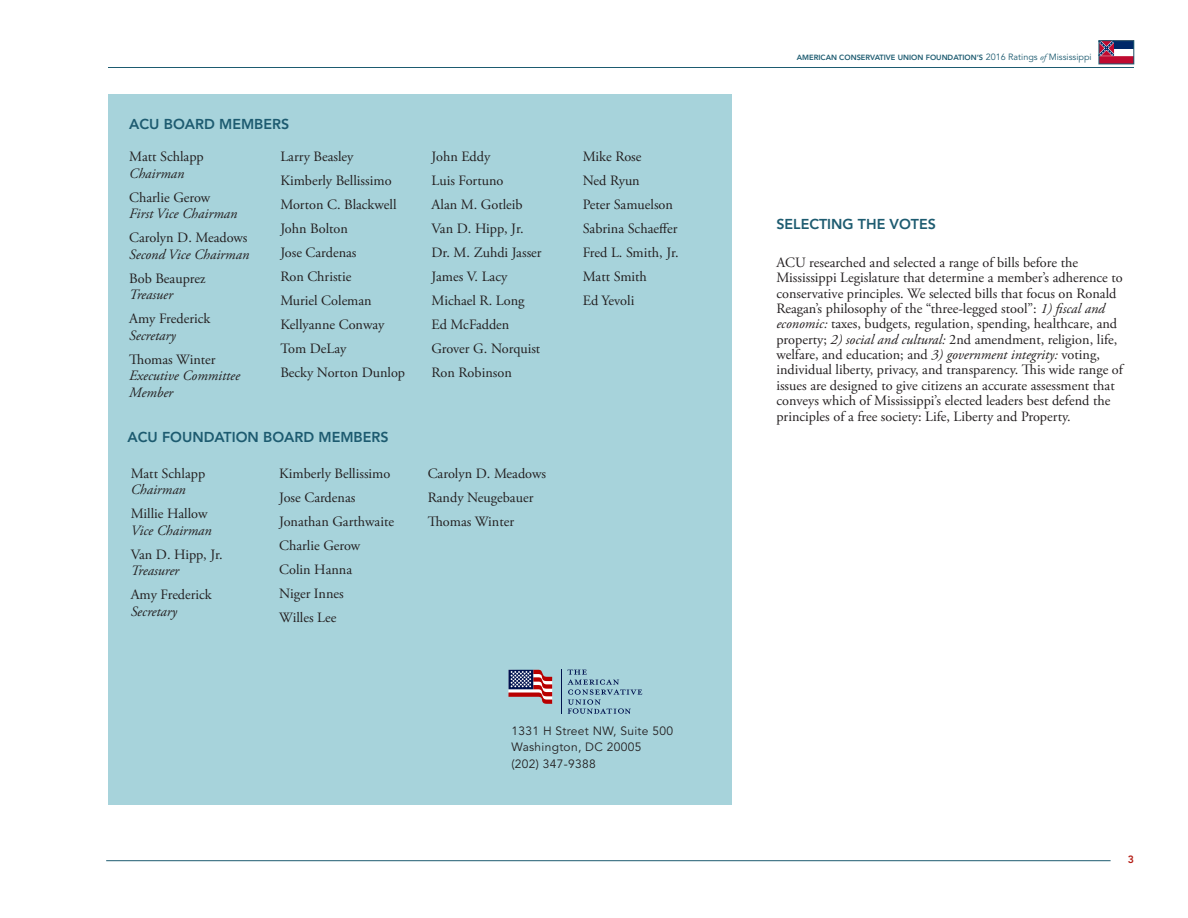
<style>
.page{position:relative;width:1188px;height:918px;background:#fff}
.page>*{position:absolute;margin:0;border:0;box-sizing:border-box;transform-origin:0 0}
.BODLISTING{font:14.25px/15.5px "Adobe Garamond Pro";color:#231f20}
.BODLISTING-2{font:italic 14.25px/16.5px "Adobe Garamond Pro";color:#231f20}
.BLUEALLCAPSTITLE{font:800 14.25px "Avenir";color:#1d5b70}
.t1{font:12px "Avenir";letter-spacing:.025em;color:#231f20}
.t2{font:800 10.5px "Avenir";color:#b41d15}
.t3{font:800 7.5px "Avenir";color:#1d5b70}
.s1{font-style:italic}
.s2{font-style:normal}
.s3{font-weight:400;font-size:9px}
.s4{font-family:"Adobe Garamond Pro";font-weight:400;font-style:italic;font-size:9px}
</style>
<div class="page">
<hr style="left:106px;top:860px;width:1005px;height:1px;background:#1d5b70">
<hr style="left:108px;top:67px;width:1026px;height:1px;background:#1d5b70">
<svg style="left:1101px;top:56px;width:31px;height:6px"></svg>
<svg style="left:1101px;top:42px;width:31px;height:14px"></svg>
<div style="left:1114px;top:41px;width:20px;height:7px;background:#002868"></div>
<div style="left:1099px;top:40px;width:35px;height:24px;border:1px solid #1d5b70"></div>
<div style="left:108px;top:94px;width:623px;height:711px;background:#a7d3db"></div>
<hr style="left:561px;top:669px;width:1px;height:45px;background:#00124f">
<svg style="left:509px;top:670px;width:43px;height:34px"></svg>
<svg style="left:567px;top:670px;width:75px;height:44px"></svg>
<p class="BLUEALLCAPSTITLE" style="left:129px;top:116px;width:162px">ACU BOARD MEMBERS</p>
<p class="BODLISTING" style="left:129px;top:149px;width:76px;line-height:16.5px">Matt Schlapp<br><span class="s1">Chairman</span></p>
<p class="BODLISTING-2" style="left:129px;top:189px;width:109px"><span class="s2">Charlie Gerow<br></span>First Vice Chairman</p>
<p class="BODLISTING-2" style="left:129px;top:230px;width:121px"><span class="s2">Carolyn D. Meadows<br></span>Second Vice Chairman</p>
<p class="BODLISTING" style="left:129px;top:271px;width:78px;line-height:16.5px">Bob Beauprez<br><span class="s1">Treasuer</span></p>
<p class="BODLISTING" style="left:129px;top:311px;width:83px;line-height:16.5px">Amy Frederick<br><span class="s1">Secretary</span></p>
<p class="BODLISTING-2" style="left:129px;top:351px;width:112px"><span class="s2">Thomas Winter<br></span>Executive Committee<br>Member</p>
<p class="BODLISTING" style="left:280px;top:150px;width:75px">Larry Beasley</p>
<p class="BODLISTING" style="left:280px;top:174px;width:113px">Kimberly Bellissimo</p>
<p class="BODLISTING" style="left:280px;top:198px;width:118px">Morton C. Blackwell</p>
<p class="BODLISTING" style="left:280px;top:222px;width:69px">John Bolton</p>
<p class="BODLISTING" style="left:280px;top:246px;width:78px">Jose Cardenas</p>
<p class="BODLISTING" style="left:280px;top:270px;width:72px">Ron Christie</p>
<p class="BODLISTING" style="left:280px;top:294px;width:93px">Muriel Coleman</p>
<p class="BODLISTING" style="left:280px;top:318px;width:106px">Kellyanne Conway</p>
<p class="BODLISTING" style="left:280px;top:342px;width:67px">Tom DeLay</p>
<p class="BODLISTING" style="left:280px;top:366px;width:126px">Becky Norton Dunlop</p>
<p class="BLUEALLCAPSTITLE" style="left:128px;top:428px;width:263px">ACU FOUNDATION BOARD MEMBERS</p>
<p class="BODLISTING" style="left:131px;top:465px;width:76px;line-height:16.5px">Matt Schlapp<br><span class="s1">Chairman</span></p>
<p class="BODLISTING" style="left:131px;top:506px;width:83px;line-height:16.5px">Millie Hallow<br><span class="s1">Vice Chairman</span></p>
<p class="BODLISTING" style="left:131px;top:546px;width:94px;line-height:16.5px">Van D. Hipp, Jr.<br><span class="s1">Treasurer</span></p>
<p class="BODLISTING" style="left:131px;top:587px;width:83px;line-height:16.5px">Amy Frederick<br><span class="s1">Secretary</span></p>
<p class="BODLISTING" style="left:279px;top:466px;width:113px">Kimberly Bellissimo</p>
<p class="BODLISTING" style="left:279px;top:490px;width:78px">Jose Cardenas</p>
<p class="BODLISTING" style="left:279px;top:514px;width:116px">Jonathan Garthwaite</p>
<p class="BODLISTING" style="left:279px;top:538px;width:83px">Charlie Gerow</p>
<p class="BODLISTING" style="left:279px;top:562px;width:74px">Colin Hanna</p>
<p class="BODLISTING" style="left:279px;top:586px;width:66px">Niger Innes</p>
<p class="BODLISTING" style="left:279px;top:610px;width:59px">Willes Lee</p>
<p class="BODLISTING" style="left:432px;top:150px;width:60px">John Eddy</p>
<p class="BODLISTING" style="left:432px;top:174px;width:73px">Luis Fortuno</p>
<p class="BODLISTING" style="left:432px;top:198px;width:93px">Alan M. Gotleib</p>
<p class="BODLISTING" style="left:432px;top:222px;width:94px">Van D. Hipp, Jr.</p>
<p class="BODLISTING" style="left:432px;top:246px;width:112px">Dr. M. Zuhdi Jasser</p>
<p class="BODLISTING" style="left:432px;top:270px;width:77px">James V. Lacy</p>
<p class="BODLISTING" style="left:432px;top:294px;width:94px">Michael R. Long</p>
<p class="BODLISTING" style="left:432px;top:318px;width:79px">Ed McFadden</p>
<p class="BODLISTING" style="left:432px;top:342px;width:110px">Grover G. Norquist</p>
<p class="BODLISTING" style="left:432px;top:366px;width:82px">Ron Robinson</p>
<p class="BODLISTING" style="left:428px;top:466px;width:120px">Carolyn D. Meadows</p>
<p class="BODLISTING" style="left:428px;top:490px;width:107px">Randy Neugebauer</p>
<p class="BODLISTING" style="left:428px;top:514px;width:88px">Thomas Winter</p>
<p class="BODLISTING" style="left:583px;top:150px;width:60px">Mike Rose</p>
<p class="BODLISTING" style="left:583px;top:174px;width:58px">Ned Ryun</p>
<p class="BODLISTING" style="left:583px;top:198px;width:92px">Peter Samuelson</p>
<p class="BODLISTING" style="left:583px;top:222px;width:96px">Sabrina Schaeffer</p>
<p class="BODLISTING" style="left:583px;top:246px;width:97px">Fred L. Smith, Jr.</p>
<p class="BODLISTING" style="left:583px;top:270px;width:66px">Matt Smith</p>
<p class="BODLISTING" style="left:583px;top:294px;width:53px">Ed Yevoli</p>
<p class="t1" style="left:512px;top:723px;width:163px">1331 H Street NW, Suite 500</p>
<p class="t1" style="left:512px;top:740px;width:131px">Washington, DC 20005</p>
<p class="t1" style="left:512px;top:756px;width:86px">(202) 347-9388</p>
<p class="t3" style="left:797px;top:53px;width:296px">AMERICAN CONSERVATIVE UNION FOUNDATION’S <span class="s3">2016 Ratings</span> <span class="s4">of</span> <span class="s3">Mississippi</span></p>
<p class="BLUEALLCAPSTITLE" style="left:776px;top:216px;width:161px">SELECTING THE VOTES</p>
<p class="BODLISTING" style="left:776px;top:255px;width:348px">ACU researched and selected a range of bills before the Mississippi Legislature that determine a member’s adherence to conservative principles. We selected bills that focus on Ronald Reagan’s philosophy of the “three-legged stool”: <span class="s1">1) fiscal and economic:</span> taxes, budgets, regulation, spending, healthcare, and property; <span class="s1">2) social and cultural:</span> 2nd amendment, religion, life, welfare, and education; and <span class="s1">3) government integrity:</span> voting, individual liberty, privacy, and transparency. This wide range of issues are designed to give citizens an accurate assessment that conveys which of Mississippi’s elected leaders best defend the principles of a free society: Life, Liberty and Property.</p>
<p class="t2" style="left:1128px;top:853px;width:8px">3</p>
</div>
